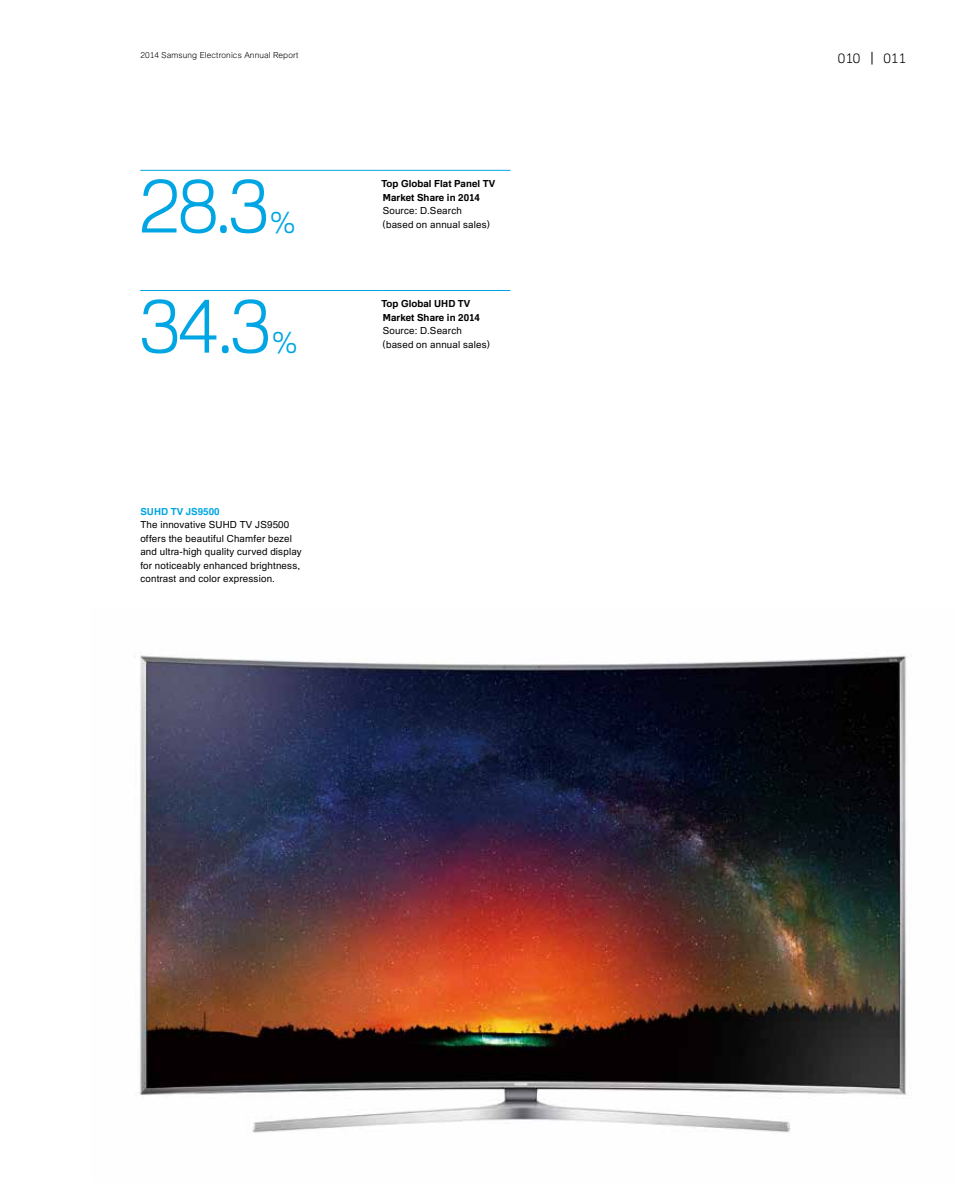
<style>
.page{position:relative;width:957px;height:1191px;background:#fff}
.page>*{position:absolute;margin:0;border:0;box-sizing:border-box;transform-origin:0 0}
.t1{font:300 75px "Familiar Pro";color:#00a5e3}
.t2{font:300 30px "Familiar Pro";color:#00a5e3}
.t3{font:300 13.5px "Familiar Pro";color:#000}
.t4{font:9.75px/13.5px "Familiar Pro";letter-spacing:.02em;color:#000}
.t5{font:700 9.75px/13.5px "Familiar Pro";letter-spacing:.005em;color:#000}
.t6{font:700 9.75px "Familiar Pro";letter-spacing:.005em;color:#00a5e3}
.t7{font:300 8.25px "Familiar Pro";letter-spacing:.015em;color:#000}
</style>
<div class="page">
<img style="left:134px;top:655px;width:773px;height:478px">
<svg style="left:871px;top:52px;width:1px;height:13px"></svg>
<hr style="left:140px;top:170px;width:243px;height:1px;background:#00a5e3">
<hr style="left:383px;top:170px;width:127px;height:1px;background:#00a5e3">
<hr style="left:140px;top:290px;width:243px;height:1px;background:#00a5e3">
<hr style="left:383px;top:290px;width:127px;height:1px;background:#00a5e3">
<p class="t7" style="left:140px;top:50px;width:160px">2014 Samsung Electronics Annual Report</p>
<h1 class="t1" style="left:139px;top:160px;width:132px">28.3</h1>
<h2 class="t2" style="left:270px;top:204px;width:28px">%</h2>
<h1 class="t1" style="left:139px;top:281px;width:134px">34.3</h1>
<h2 class="t2" style="left:271px;top:324px;width:28px">%</h2>
<p class="t6" style="left:140px;top:505px;width:81px">SUHD TV JS9500</p>
<p class="t4" style="left:140px;top:518px;width:163px">The innovative SUHD TV JS9500 offers the beautiful Chamfer bezel and ultra-high quality curved display for noticeably enhanced brightness, contrast and color expression.</p>
<p class="t5" style="left:381px;top:177px;width:115px">Top Global Flat Panel TV<br>Market Share in 2014</p>
<p class="t4" style="left:383px;top:204px;width:109px">Source: D.Search (based on annual sales)</p>
<p class="t5" style="left:381px;top:297px;width:100px">Top Global UHD TV<br>Market Share in 2014</p>
<p class="t4" style="left:383px;top:324px;width:109px">Source: D.Search (based on annual sales)</p>
<h3 class="t3" style="left:838px;top:50px;width:24px">010</h3>
<h3 class="t3" style="left:883px;top:50px;width:24px">011</h3>
</div>
